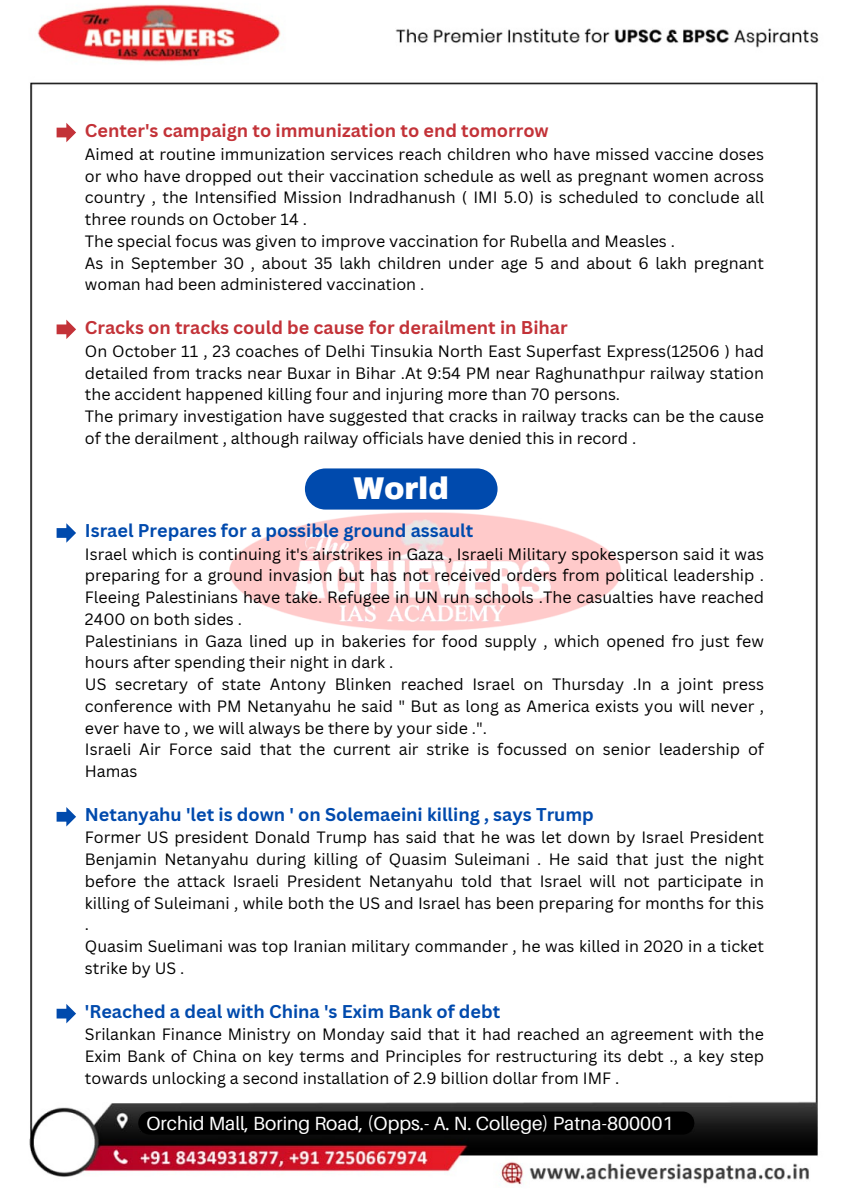
<style>
.page{position:relative;width:849px;height:1200px;background:#fff}
.page>*{position:absolute;margin:0;border:0;box-sizing:border-box;transform-origin:0 0}
.t1{font:900 30.8px "Archivo";color:#fff}
.t2{font:19.1px "Aileron";color:#fff}
.t3{font:700 18px "Canva Sans";color:#004aad}
.t4{font:700 18px "Canva Sans";color:#c33238}
.t5{font:16px/21.8px "Canva Sans";color:#000;text-align:justify}
</style>
<div class="page">
<img style="left:29px;top:4px;width:790px;height:1181px">
<img style="left:210px;top:482px;width:433px;height:183px">
<svg style="left:57px;top:123px;width:19px;height:19px"></svg>
<svg style="left:57px;top:320px;width:19px;height:19px"></svg>
<div style="left:138px;top:1112px;width:556px;height:23px;background:#000;border-radius:12px"></div>
<svg style="left:57px;top:523px;width:19px;height:20px"></svg>
<svg style="left:57px;top:1004px;width:19px;height:19px"></svg>
<svg style="left:57px;top:807px;width:19px;height:20px"></svg>
<div style="left:305px;top:468px;width:192px;height:42px;background:#004aad;border-radius:21px"></div>
<p class="t4" style="left:85px;top:118px;width:465px">Center's campaign to immunization to end tomorrow</p>
<p class="t5" style="left:85px;top:143px;width:680px">Aimed at routine immunization services reach children who have missed vaccine doses or who have dropped out their vaccination schedule as well as pregnant women across country , the Intensified Mission Indradhanush ( IMI 5.0) is scheduled to conclude all three rounds on October 14 .</p>
<p class="t5" style="left:85px;top:230px;width:591px">The special focus was given to improve vaccination for Rubella and Measles .</p>
<p class="t5" style="left:85px;top:252px;width:680px">As in September 30 , about 35 lakh children under age 5 and about 6 lakh pregnant woman had been administered vaccination .</p>
<p class="t4" style="left:85px;top:315px;width:484px">Cracks on tracks could be cause for derailment in Bihar</p>
<p class="t5" style="left:85px;top:340px;width:680px">On October 11 , 23 coaches of Delhi Tinsukia North East Superfast Express(12506 ) had detailed from tracks near Buxar in Bihar .At 9:54 PM near Raghunathpur railway station the accident happened killing four and injuring more than 70 persons.</p>
<p class="t5" style="left:85px;top:405px;width:680px">The primary investigation have suggested that cracks in railway tracks can be the cause of the derailment , although railway officials have denied this in record .</p>
<p class="t1" style="left:353px;top:472px;width:97px">World</p>
<p class="t3" style="left:85px;top:518px;width:390px">Israel Prepares for a possible ground assault</p>
<p class="t5" style="left:85px;top:543px;width:680px">Israel which is continuing it's airstrikes in Gaza , Israeli Military spokesperson said it was preparing for a ground invasion but has not received orders from political leadership .<br>Fleeing Palestinians have take. Refugee in UN run schools .The casualties have reached 2400 on both sides .</p>
<p class="t5" style="left:85px;top:630px;width:680px">Palestinians in Gaza lined up in bakeries for food supply , which opened fro just few hours after spending their night in dark .</p>
<p class="t5" style="left:85px;top:673px;width:680px">US secretary of state Antony Blinken reached Israel on Thursday .In a joint press conference with PM Netanyahu he said " But as long as America exists you will never , ever have to , we will always be there by your side .".</p>
<p class="t5" style="left:85px;top:738px;width:680px">Israeli Air Force said that the current air strike is focussed on senior leadership of<br>Hamas</p>
<p class="t3" style="left:85px;top:802px;width:510px">Netanyahu 'let is down ' on Solemaeini killing , says Trump</p>
<p class="t5" style="left:85px;top:826px;width:680px">Former US president Donald Trump has said that he was let down by Israel President Benjamin Netanyahu during killing of Quasim Suleimani . He said that just the night before the attack Israeli President Netanyahu told that Israel will not participate in killing of Suleimani , while both the US and Israel has been preparing for months for this .</p>
<p class="t5" style="left:85px;top:935px;width:680px">Quasim Suelimani was top Iranian military commander , he was killed in 2020 in a ticket strike by US .</p>
<p class="t3" style="left:85px;top:999px;width:417px">'Reached a deal with China 's Exim Bank of debt</p>
<p class="t5" style="left:85px;top:1023px;width:680px">Srilankan Finance Ministry on Monday said that it had reached an agreement with the Exim Bank of China on key terms and Principles for restructuring its debt ., a key step towards unlocking a second installation of 2.9 billion dollar from IMF .</p>
<p class="t2" style="left:146px;top:1111px;width:528px">Orchid Mall, Boring Road, (Opps.- A. N. College) Patna-800001</p>
</div>
